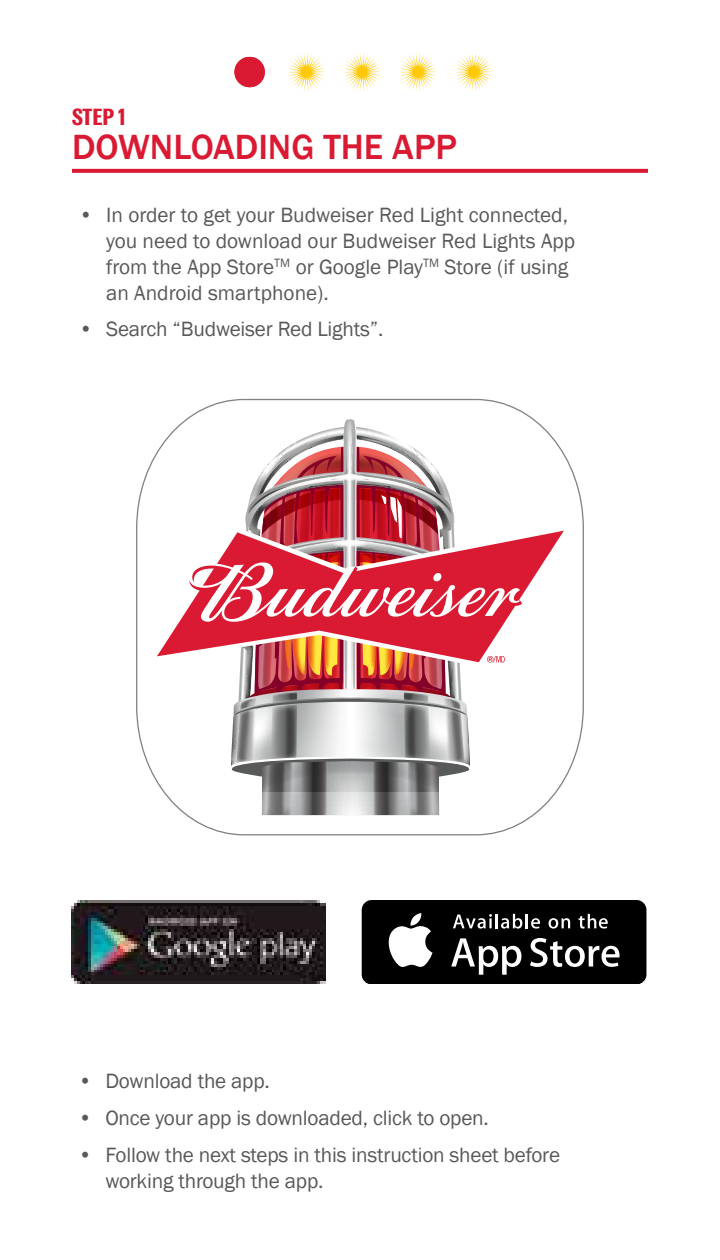
<style>
.page{position:relative;width:720px;height:1260px;background:#fff}
.page>*{position:absolute;margin:0;border:0;box-sizing:border-box;transform-origin:0 0}
.t1{font:500 36px "Franklin Gothic";color:#da1a32}
.t2{font:700 21.6px "Bud";color:#da1a32}
.t3{font:21.2px/26px "Franklin Gothic";letter-spacing:-.01em;color:#58595b}
</style>
<div class="page">
<svg style="left:72px;top:169px;width:576px;height:4px;background:#db2239"></svg>
<svg style="left:136px;top:398px;width:448px;height:438px"></svg>
<svg style="left:147px;top:524px;width:426px;height:143px"></svg>
<svg style="left:189px;top:419px;width:331px;height:396px"></svg>
<svg style="left:157px;top:531px;width:407px;height:132px"></svg>
<div style="left:234px;top:57px;width:31px;height:30px;background:#da1a32;border-radius:15px"></div>
<svg style="left:287px;top:53px;width:38px;height:38px"></svg>
<svg style="left:343px;top:53px;width:38px;height:38px"></svg>
<svg style="left:399px;top:53px;width:38px;height:38px"></svg>
<svg style="left:455px;top:53px;width:38px;height:38px"></svg>
<div style="left:362px;top:900px;width:284px;height:84px;background:#000;border-radius:10px"></div>
<svg style="left:388px;top:913px;width:45px;height:54px"></svg>
<svg style="left:451px;top:938px;width:70px;height:37px"></svg>
<svg style="left:530px;top:938px;width:90px;height:29px"></svg>
<svg style="left:453px;top:914px;width:87px;height:15px"></svg>
<svg style="left:549px;top:918px;width:21px;height:11px"></svg>
<svg style="left:579px;top:914px;width:29px;height:15px"></svg>
<img style="left:71px;top:900px;width:255px;height:84px">
<p class="t2" style="left:72px;top:103px;width:55px">STEP 1</p>
<h1 class="t1" style="left:72px;top:125px;width:387px">DOWNLOADING THE APP</h1>
<p class="t3" style="left:106px;top:203px;width:470px;text-indent:-27px">• In order to get your Budweiser Red Light connected, you need to download our Budweiser Red Lights App from the App Store<sup>TM</sup> or Google Play<sup>TM</sup> Store (if using an Android smartphone).</p>
<p class="t3" style="left:79px;top:317px;width:306px">• Search “Budweiser Red Lights”.</p>
<p class="t3" style="left:78px;top:1069px;width:193px">• Download the app.</p>
<p class="t3" style="left:78px;top:1105px;width:412px">• Once your app is downloaded, click to open.</p>
<p class="t3" style="left:105px;top:1142px;width:456px;text-indent:-27px">• Follow the next steps in this instruction sheet before working through the app.</p>
</div>
